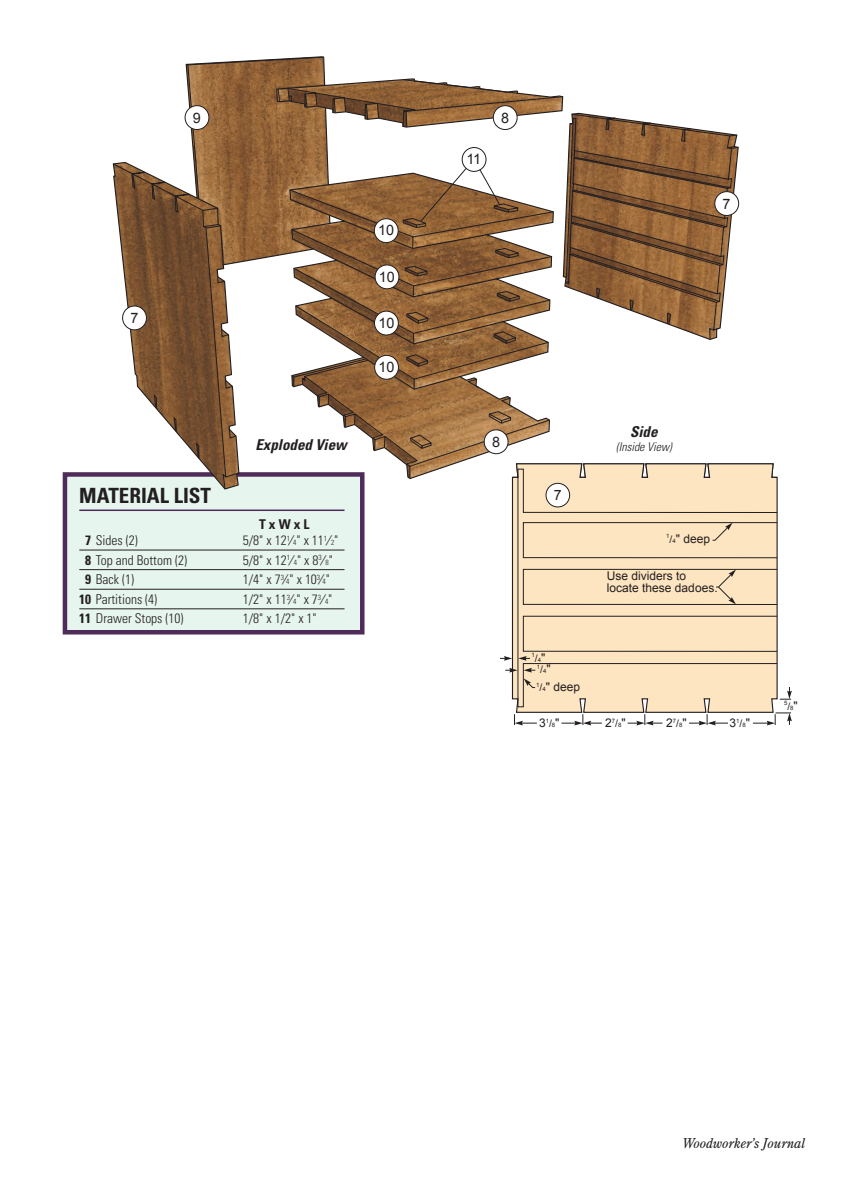
<style>
.page{position:relative;width:867px;height:1182px;background:#fff}
.page>*{position:absolute;margin:0;border:0;box-sizing:border-box;transform-origin:0 0}
.t1{font:700 condensed 21px "Univers";color:#231f20}
.t2{font:italic 700 condensed 15px "Univers";color:#231f20}
.t3{font:14.4px "Arial";color:#231f20}
.t4{font:14.25px "Arial";color:#231f20}
.t5{font:300 condensed 13.5px "Univers";color:#231f20}
.t6{font:italic 13.5px "Century Old Style";color:#231f20}
.t7{font:700 condensed 13.5px "Univers";color:#231f20}
.t8{font:12px/12px "Arial";color:#231f20}
.t9{font:italic 300 condensed 12px "Univers";color:#231f20}
.t10{font:10.5px "Arial";color:#231f20}
.t11{font:6px "Arial";color:#231f20}
.s1{font-weight:700}
.s2{font-size:7.35px}
.s3{font-size:10.5px}
.s4{font-size:12px}
.s5{font-size:6px}
</style>
<div class="page">
<div style="left:63px;top:472px;width:302px;height:162px;background:#e7f5ef;border:4px solid #4f2b59"></div>
<hr style="left:79px;top:509px;width:266px;height:2px;background:#4f2b59">
<hr style="left:79px;top:550px;width:266px;height:1px;background:#231f20">
<hr style="left:79px;top:569px;width:266px;height:1px;background:#231f20">
<hr style="left:79px;top:589px;width:266px;height:1px;background:#231f20">
<hr style="left:79px;top:608px;width:266px;height:1px;background:#231f20">
<svg style="left:113px;top:214px;width:252px;height:275px"></svg>
<svg style="left:185px;top:56px;width:554px;height:284px"></svg>
<svg style="left:113px;top:79px;width:450px;height:135px"></svg>
<svg style="left:202px;top:478px;width:25px;height:11px"></svg>
<svg style="left:153px;top:123px;width:421px;height:355px"></svg>
<div style="left:374px;top:219px;width:24px;height:24px;background:#fff;border-radius:50%"></div>
<div style="left:374px;top:218px;width:25px;height:25px;border:1px solid #231f20;border-radius:50%"></div>
<div style="left:462px;top:148px;width:24px;height:23px;background:#fff;border-radius:50%"></div>
<div style="left:462px;top:147px;width:24px;height:25px;border:1px solid #231f20;border-radius:50%"></div>
<div style="left:375px;top:265px;width:24px;height:24px;background:#fff;border-radius:50%"></div>
<div style="left:375px;top:264px;width:24px;height:25px;border:1px solid #231f20;border-radius:50%"></div>
<div style="left:374px;top:311px;width:24px;height:24px;background:#fff;border-radius:50%"></div>
<div style="left:374px;top:311px;width:25px;height:24px;border:1px solid #231f20;border-radius:50%"></div>
<div style="left:375px;top:355px;width:23px;height:24px;background:#fff;border-radius:50%"></div>
<div style="left:374px;top:355px;width:25px;height:25px;border:1px solid #231f20;border-radius:50%"></div>
<div style="left:123px;top:306px;width:23px;height:24px;background:#fff;border-radius:50%"></div>
<div style="left:122px;top:306px;width:25px;height:24px;border:1px solid #231f20;border-radius:50%"></div>
<div style="left:715px;top:192px;width:24px;height:23px;background:#fff;border-radius:50%"></div>
<div style="left:714px;top:191px;width:25px;height:25px;border:1px solid #231f20;border-radius:50%"></div>
<div style="left:484px;top:430px;width:24px;height:24px;background:#fff;border-radius:50%"></div>
<div style="left:484px;top:429px;width:24px;height:25px;border:1px solid #231f20;border-radius:50%"></div>
<div style="left:493px;top:106px;width:24px;height:23px;background:#fff;border-radius:50%"></div>
<div style="left:493px;top:105px;width:24px;height:25px;border:1px solid #231f20;border-radius:50%"></div>
<div style="left:185px;top:106px;width:24px;height:23px;background:#fff;border-radius:50%"></div>
<div style="left:185px;top:105px;width:24px;height:25px;border:1px solid #231f20;border-radius:50%"></div>
<svg style="left:420px;top:167px;width:81px;height:55px"></svg>
<svg style="left:511px;top:463px;width:263px;height:250px;background:#cdbba3"></svg>
<svg style="left:517px;top:468px;width:261px;height:239px;background:#f3dbb9"></svg>
<div style="left:546px;top:483px;width:24px;height:24px;background:#fff;border-radius:50%"></div>
<div style="left:546px;top:483px;width:24px;height:24px;border:1px solid #231f20;border-radius:50%"></div>
<svg style="left:780px;top:687px;width:12px;height:13px"></svg>
<svg style="left:716px;top:569px;width:20px;height:35px"></svg>
<svg style="left:712px;top:522px;width:21px;height:18px"></svg>
<svg style="left:524px;top:678px;width:11px;height:10px"></svg>
<svg style="left:628px;top:714px;width:34px;height:11px"></svg>
<svg style="left:689px;top:714px;width:39px;height:11px"></svg>
<svg style="left:753px;top:712px;width:39px;height:13px"></svg>
<svg style="left:514px;top:714px;width:23px;height:11px"></svg>
<svg style="left:561px;top:714px;width:41px;height:11px"></svg>
<svg style="left:524px;top:668px;width:11px;height:4px"></svg>
<svg style="left:505px;top:668px;width:13px;height:4px"></svg>
<svg style="left:518px;top:656px;width:12px;height:5px"></svg>
<svg style="left:500px;top:656px;width:12px;height:5px"></svg>
<p class="t3" style="left:193px;top:108px;width:9px">9</p>
<p class="t3" style="left:501px;top:108px;width:9px">8</p>
<p class="t3" style="left:130px;top:309px;width:9px">7</p>
<h1 class="t1" style="left:79px;top:482px;width:133px">MATERIAL LIST</h1>
<p class="t2" style="left:255px;top:436px;width:93px">Exploded View</p>
<p class="t7" style="left:259px;top:516px;width:52px">T x W x L</p>
<p class="t5" style="left:85px;top:532px;width:54px"><span class="s1">7</span> Sides (2)</p>
<p class="t5" style="left:243px;top:532px;width:97px">5/8" x 12<sup>1</sup>⁄ <span class="s2">4</span>" x 11<sup>1</sup>⁄ <span class="s2">2</span>"</p>
<p class="t5" style="left:85px;top:552px;width:103px"><span class="s1">8</span> Top and Bottom (2)</p>
<p class="t5" style="left:243px;top:552px;width:92px">5/8" x 12<sup>1</sup>⁄ <span class="s2">4</span>" x 8<sup>3</sup>⁄ <span class="s2">8</span>"</p>
<p class="t5" style="left:85px;top:571px;width:50px"><span class="s1">9</span> Back (1)</p>
<p class="t5" style="left:243px;top:571px;width:89px">1/4" x 7<sup>3</sup>⁄<span class="s2">4</span>" x 10<sup>3</sup>⁄<span class="s2">4</span>"</p>
<p class="t5" style="left:79px;top:591px;width:79px"><span class="s1">10</span> Partitions (4)</p>
<p class="t5" style="left:243px;top:591px;width:91px">1/2" x 11<sup>3</sup>⁄ <span class="s2">4</span>" x 7<sup>3</sup>⁄ <span class="s2">4</span>"</p>
<p class="t5" style="left:79px;top:610px;width:106px"><span class="s1">11</span> Drawer Stops (10)</p>
<p class="t5" style="left:243px;top:610px;width:75px">1/8" x 1/2" x 1"</p>
<p class="t3" style="left:378px;top:221px;width:17px">10</p>
<p class="t3" style="left:379px;top:267px;width:17px">10</p>
<p class="t3" style="left:378px;top:313px;width:17px">10</p>
<p class="t3" style="left:378px;top:358px;width:17px">10</p>
<p class="t3" style="left:466px;top:150px;width:16px">11</p>
<p class="t3" style="left:492px;top:432px;width:9px">8</p>
<p class="t3" style="left:723px;top:194px;width:9px">7</p>
<p class="t4" style="left:554px;top:486px;width:9px">7</p>
<p class="t11" style="left:532px;top:653px;width:15px">1<span class="s3">/</span>4<span class="s4">"</span></p>
<p class="t11" style="left:537px;top:665px;width:15px">1<span class="s3">/</span>4<span class="s4">"</span></p>
<p class="t8" style="left:536px;top:681px;width:45px"><sup>1</sup><span class="s3">/</span><span class="s5">4</span>" deep</p>
<p class="t2" style="left:630px;top:422px;width:29px">Side</p>
<p class="t9" style="left:616px;top:439px;width:57px">(Inside View)</p>
<p class="t8" style="left:666px;top:533px;width:45px"><sup>1</sup><span class="s3">/</span><span class="s5">4</span>" deep</p>
<p class="t8" style="left:607px;top:570px;width:112px">Use dividers to locate these dadoes.</p>
<p class="t8" style="left:539px;top:717px;width:22px">3<sup>1</sup><span class="s3">/</span><span class="s5">8</span>"</p>
<p class="t8" style="left:730px;top:717px;width:12px">3<sup>1</sup></p>
<p class="t11" style="left:612px;top:719px;width:15px">7<span class="s3">/</span>8<span class="s4">"</span></p>
<p class="t8" style="left:666px;top:717px;width:22px">2<sup>7</sup><span class="s3">/</span><span class="s5">8</span>"</p>
<p class="t8" style="left:605px;top:717px;width:8px">2</p>
<p class="t10" style="left:740px;top:716px;width:12px">/<span class="s5">8</span><span class="s4">"</span></p>
<p class="t11" style="left:784px;top:701px;width:15px">5<span class="s3">/</span>8<span class="s4">"</span></p>
<p class="t6" style="left:683px;top:1134px;width:124px">Woodworker’s Journal</p>
</div>
